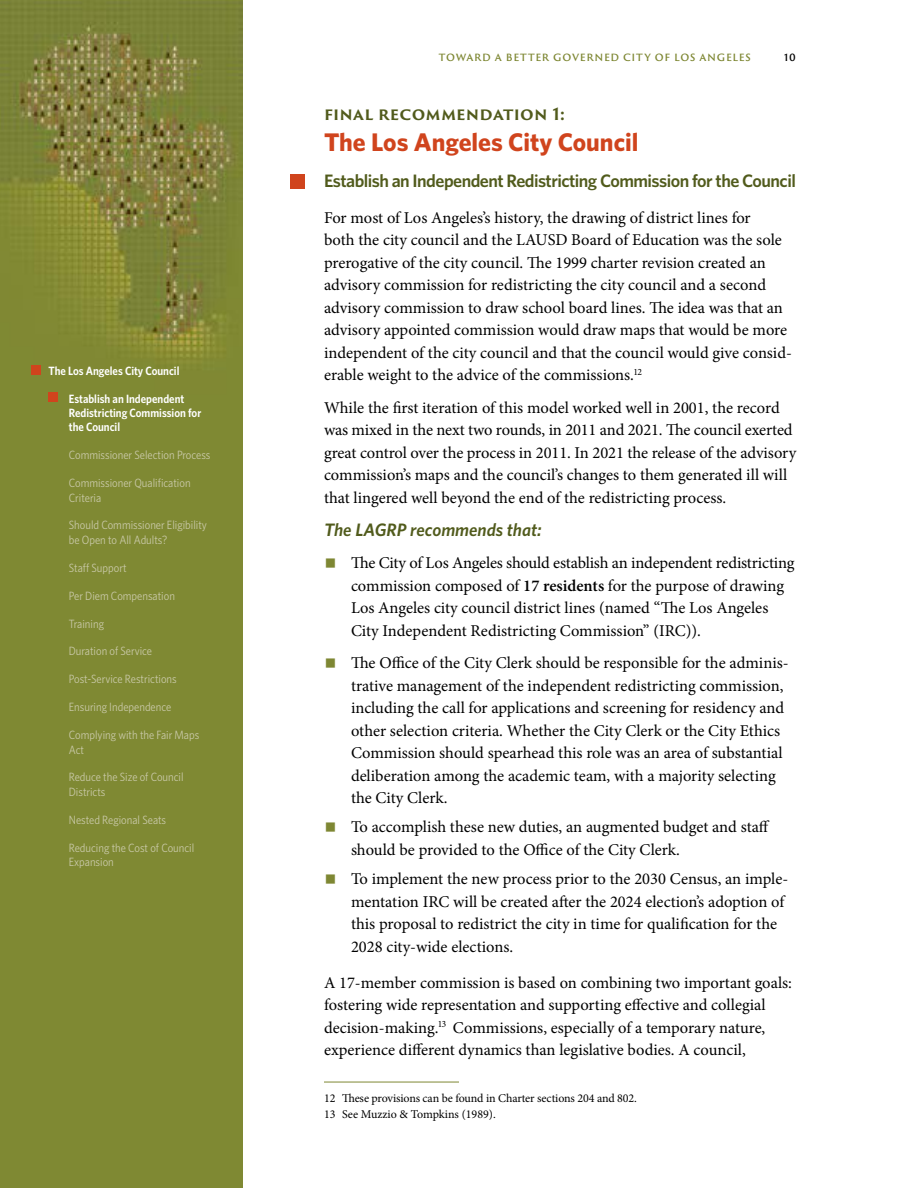
<style>
.page{position:relative;width:918px;height:1188px;background:#fff}
.page>*{position:absolute;margin:0;border:0;box-sizing:border-box;transform-origin:0 0}
.t1{font:700 25.5px "Whitney";color:#d0441d}
.t2{font:600 18px "Whitney";letter-spacing:-.03em;color:#515b1c}
.t3{font:italic 600 18px "Whitney";color:#515b1c}
.t4{font:16.5px/22.5px "Minion Pro";color:#000}
.t5{font:700 16.5px "Trajan Sans Pro";letter-spacing:.015em;color:#515b1c}
.t6{font:12px/14.4px "Whitney Narrow";color:#c8c8a6}
.t7{font:600 12px/14.4px "Whitney Narrow";color:#fff}
.t8{font:12px "Minion Pro";letter-spacing:-.01em;color:#000}
.t9{font:600 9.75px "Trajan Sans Pro";letter-spacing:.07em;color:#7e8733}
.t10{font:600 9.75px "Trajan Sans Pro";color:#000}
.s1{font-weight:700;font-size:31.5px;color:#7e8733}
.s2{font-weight:600}
</style>
<div class="page">
<img style="left:0;top:0;width:243px;height:1188px">
<hr style="left:324px;top:1082px;width:135px;height:1px;background:#7e8733">
<div style="left:291px;top:174px;width:14px;height:14px;background:#d0441d"></div>
<div style="left:31px;top:365px;width:9px;height:10px;background:#d0441d"></div>
<div style="left:49px;top:392px;width:9px;height:10px;background:#d0441d"></div>
<p class="t7" style="left:49px;top:363px;width:132px">The Los Angeles City Council</p>
<p class="t7" style="left:69px;top:391px;width:134px">Establish an Independent<br>Redistricting Commission for the Council</p>
<p class="t6" style="left:69px;top:447px;width:143px">Commissioner Selection Process</p>
<p class="t6" style="left:69px;top:475px;width:123px">Commissioner Qualification<br>Criteria</p>
<p class="t6" style="left:69px;top:518px;width:140px">Should Commissioner Eligibility be Open to All Adults?</p>
<p class="t6" style="left:69px;top:560px;width:59px">Staff Support</p>
<p class="t6" style="left:69px;top:588px;width:108px">Per Diem Compensation</p>
<p class="t6" style="left:69px;top:616px;width:37px">Training</p>
<p class="t6" style="left:69px;top:644px;width:85px">Duration of Service</p>
<p class="t6" style="left:69px;top:672px;width:109px">Post-Service Restrictions</p>
<p class="t6" style="left:69px;top:699px;width:104px">Ensuring Independence</p>
<p class="t6" style="left:69px;top:727px;width:132px">Complying with the Fair Maps<br>Act</p>
<p class="t6" style="left:69px;top:770px;width:116px">Reduce the Size of Council<br>Districts</p>
<p class="t6" style="left:69px;top:812px;width:99px">Nested Regional Seats</p>
<p class="t6" style="left:69px;top:840px;width:127px">Reducing the Cost of Council<br>Expansion</p>
<p class="t9" style="left:439px;top:51px;width:313px">TOWARD A BETTER GOVERNED CITY OF LOS ANGELES</p>
<p class="t10" style="left:784px;top:51px;width:13px">10</p>
<p class="t5" style="left:324px;top:102px;width:243px">FINAL RECOMMENDATION 1:</p>
<h2 class="t1" style="left:324px;top:125px;width:316px">The Los Angeles City Council</h2>
<h2 class="t2" style="left:324px;top:168px;width:473px">Establish an Independent Redistricting Commission for the Council</h2>
<p class="t4" style="left:324px;top:206px;width:469px">For most of Los Angeles’s history, the drawing of district lines for<br>both the city council and the LAUSD Board of Education was the sole prerogative of the city council. The 1999 charter revision created an advisory commission for redistricting the city council and a second advisory commission to draw school board lines. The idea was that an advisory appointed commission would draw maps that would be more independent of the city council and that the council would give consid&shy;erable weight to the advice of the commissions.<sup>12</sup></p>
<p class="t4" style="left:324px;top:396px;width:474px">While the first iteration of this model worked well in 2001, the record was mixed in the next two rounds, in 2011 and 2021. The council exerted great control over the process in 2011. In 2021 the release of the advisory commission’s maps and the council’s changes to them generated ill will that lingered well beyond the end of the redistricting process.</p>
<h3 class="t3" style="left:324px;top:517px;width:219px">The LAGRP recommends that:</h3>
<p class="t4" style="left:351px;top:552px;width:445px;text-indent:-27px"><span class="s1">■</span> The City of Los Angeles should establish an independent redistricting commission composed of <span class="s2">17 residents</span> for the purpose of drawing Los Angeles city council district lines (named “The Los Angeles City Independent Redistricting Commission” (IRC)).</p>
<p class="t4" style="left:351px;top:652px;width:439px;text-indent:-27px"><span class="s1">■</span> The Office of the City Clerk should be responsible for the adminis&shy;trative management of the independent redistricting commission, including the call for applications and screening for residency and other selection criteria. Whether the City Clerk or the City Ethics Commission should spearhead this role was an area of substantial deliberation among the academic team, with a majority selecting the City Clerk.</p>
<p class="t4" style="left:351px;top:816px;width:420px;text-indent:-27px"><span class="s1">■</span> To accomplish these new duties, an augmented budget and staff should be provided to the Office of the City Clerk.</p>
<p class="t4" style="left:351px;top:868px;width:439px;text-indent:-27px"><span class="s1">■</span> To implement the new process prior to the 2030 Census, an imple&shy;mentation IRC will be created after the 2024 election’s adoption of this proposal to redistrict the city in time for qualification for the 2028 city-wide elections.</p>
<p class="t4" style="left:324px;top:971px;width:470px">A 17-member commission is based on combining two important goals: fostering wide representation and supporting effective and collegial decision-making.<sup>13</sup> Commissions, especially of a temporary nature, experience different dynamics than legislative bodies. A council,</p>
<p class="t8" style="left:324px;top:1090px;width:314px">12 These provisions can be found in Charter sections 204 and 802.</p>
<p class="t8" style="left:324px;top:1106px;width:173px">13 See Muzzio &amp; Tompkins (1989).</p>
</div>
